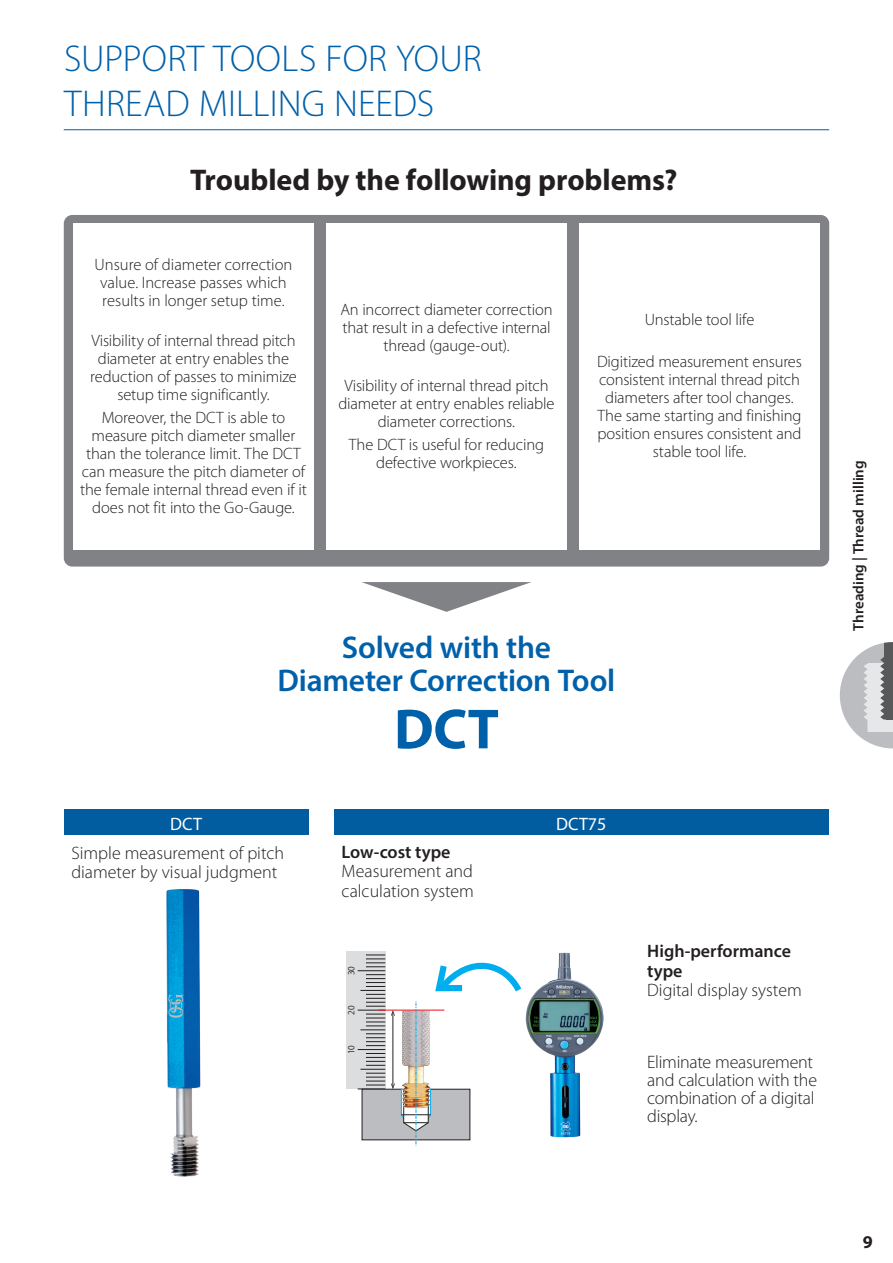
<style>
.page{position:relative;width:893px;height:1263px;background:#fff}
.page>*{position:absolute;margin:0;border:0;box-sizing:border-box;transform-origin:0 0}
.ノーマル{font:700 57px "Myriad Pro";color:#0060aa}
.t1{font:300 37.5px "Myriad Pro";color:#0060aa}
.ノーマル-2{font:600 31.5px "Myriad Pro";letter-spacing:-.01em;color:#0060aa}
.ノーマル-3{font:700 30px "Myriad Pro";letter-spacing:-.005em;color:#231f20}
.t2{font:300 18px/18px "Myriad Pro";color:#231f20}
.t3{font:600 18px/19.5px "Myriad Pro";color:#231f20}
.t4{font:18px "Myriad Pro";color:#fff}
.t5{font:700 18px "Myriad Pro";color:#231f20}
.ノーマル-4{font:300 16.5px/18px "Myriad Pro";letter-spacing:-.01em;color:#231f20;text-align:center}
.t6{font:600 15px "Myriad Pro";color:#231f20}
.ノーマル-5{font:8.4px "Koz Go Pr 6 N";color:#231f20}
</style>
<div class="page">
<svg style="left:840px;top:643px;width:53px;height:105px"></svg>
<div style="left:886px;top:657px;width:7px;height:62px;background:#57585a"></div>
<div style="left:884px;top:642px;width:9px;height:15px;background:#57585a"></div>
<div style="left:64px;top:215px;width:765px;height:352px;background:#808286;border-radius:9px"></div>
<div style="left:73px;top:223px;width:241px;height:327px;background:#fff"></div>
<div style="left:326px;top:223px;width:241px;height:327px;background:#fff"></div>
<div style="left:579px;top:223px;width:241px;height:327px;background:#fff"></div>
<svg style="left:362px;top:582px;width:169px;height:30px"></svg>
<hr style="left:64px;top:129px;width:765px;height:1px;background:#015d9f">
<div style="left:64px;top:810px;width:244px;height:25px;background:#015d9f"></div>
<div style="left:334px;top:810px;width:494px;height:25px;background:#015d9f"></div>
<div style="left:346px;top:951px;width:39px;height:138px;background:#dcdddf"></div>
<svg style="left:358px;top:955px;width:27px;height:134px"></svg>
<img style="left:527px;top:953px;width:77px;height:184px">
<div style="left:362px;top:1089px;width:108px;height:51px;background:#bcbdc0"></div>
<div style="left:362px;top:1089px;width:108px;height:51px;border:1px solid #231f20"></div>
<hr style="left:378px;top:1009px;width:66px;height:2px;background:#ee1d23">
<hr style="left:393px;top:1012px;width:1px;height:75px;background:#231f20">
<svg style="left:391px;top:1010px;width:4px;height:6px"></svg>
<svg style="left:391px;top:1083px;width:4px;height:6px"></svg>
<svg style="left:401px;top:962px;width:126px;height:184px"></svg>
<img style="left:166px;top:889px;width:35px;height:288px">
<p class="t1" style="left:64px;top:38px;width:419px">SUPPORT TOOLS FOR YOUR</p>
<p class="t1" style="left:64px;top:83px;width:372px">THREAD MILLING NEEDS</p>
<p class="ノーマル-3" style="left:190px;top:160px;width:489px">Troubled by the following problems?</p>
<p class="ノーマル-4" style="left:95px;top:256px;width:199px">Unsure of diameter correction value. Increase passes which results in longer setup time.</p>
<p class="ノーマル-4" style="left:90px;top:332px;width:208px">Visibility of internal thread pitch diameter at entry enables the reduction of passes to minimize setup time significantly.</p>
<p class="ノーマル-4" style="left:80px;top:408px;width:228px">Moreover, the DCT is able to measure pitch diameter smaller than the tolerance limit. The DCT can measure the pitch diameter of the female internal thread even if it does not fit into the Go-Gauge.</p>
<p class="ノーマル-4" style="left:340px;top:301px;width:214px">An incorrect diameter correction that result in a defective internal thread (gauge-out).</p>
<p class="ノーマル-4" style="left:338px;top:377px;width:218px">Visibility of internal thread pitch diameter at entry enables reliable diameter corrections.</p>
<p class="ノーマル-4" style="left:349px;top:435px;width:197px">The DCT is useful for reducing defective workpieces.</p>
<p class="ノーマル-4" style="left:645px;top:311px;width:111px">Unstable tool life</p>
<p class="ノーマル-4" style="left:597px;top:353px;width:206px">Digitized measurement ensures consistent internal thread pitch diameters after tool changes.<br>The same starting and finishing position ensures consistent and stable tool life.</p>
<p class="ノーマル-2" style="left:342px;top:628px;width:211px">Solved with the</p>
<p class="ノーマル-2" style="left:278px;top:661px;width:339px">Diameter Correction Tool</p>
<p class="ノーマル" style="left:394px;top:692px;width:106px">DCT</p>
<p class="t4" style="left:170px;top:813px;width:33px">DCT</p>
<p class="t4" style="left:556px;top:813px;width:52px">DCT75</p>
<p class="t3" style="left:342px;top:842px;width:110px">Low-cost type</p>
<p class="t2" style="left:342px;top:863px;width:133px">Measurement and</p>
<p class="t2" style="left:342px;top:882px;width:134px">calculation system</p>
<p class="t2" style="left:71px;top:843px;width:214px;line-height:19.5px">Simple measurement of pitch diameter by visual judgment</p>
<p class="ノーマル-5" style="left:347px;top:975px;width:11px;rotate:-90deg">30</p>
<p class="ノーマル-5" style="left:347px;top:1015px;width:11px;rotate:-90deg">20</p>
<p class="ノーマル-5" style="left:347px;top:1054px;width:11px;rotate:-90deg">10</p>
<p class="t3" style="left:647px;top:941px;width:145px">High-performance type</p>
<p class="t2" style="left:647px;top:982px;width:156px">Digital display system</p>
<p class="t2" style="left:647px;top:1053px;width:171px">Eliminate measurement and calculation with the combination of a digital display.</p>
<p class="t6" style="left:849px;top:630px;width:172px;rotate:-90deg">Threading | Thread milling</p>
<p class="t5" style="left:863px;top:1230px;width:11px">9</p>
</div>
